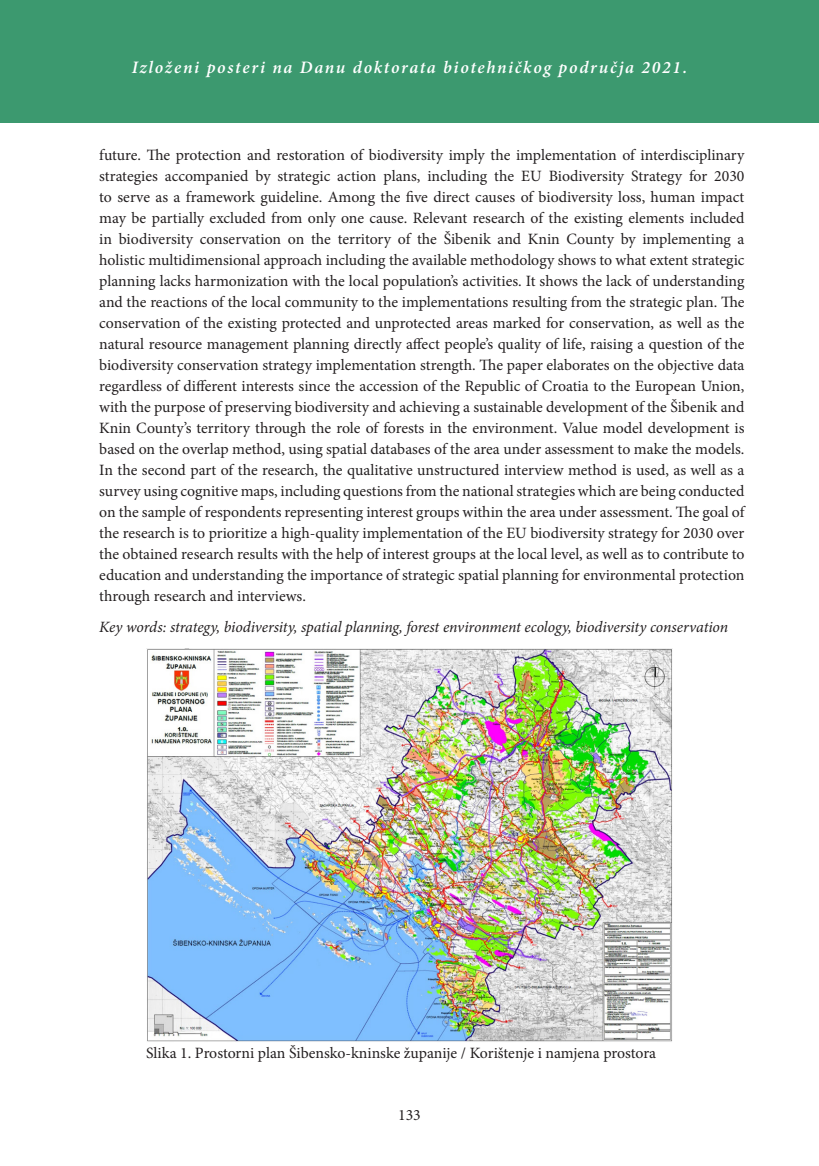
<style>
.page{position:relative;width:819px;height:1166px;background:#fff}
.page>*{position:absolute;margin:0;border:0;box-sizing:border-box;transform-origin:0 0}
.t1{font:italic 600 17.5px "Minion Pro";letter-spacing:.095em;color:#fff}
.Text_9{font:15.75px/21px "Minion Pro";letter-spacing:-.005em;color:#231f20;text-align:justify}
.Text_9-2{font:italic 15.75px "Minion Pro";letter-spacing:-.01em;color:#231f20}
</style>
<div class="page">
<div style="left:0;top:0;width:819px;height:123px;background:#3c996f"></div>
<img style="left:146px;top:648px;width:526px;height:394px">
<p class="t1" style="left:132px;top:55px;width:557px">Izloženi posteri na Danu doktorata biotehničkog područja 2021.</p>
<p class="Text_9" style="left:99px;top:145px;width:646px">future. The protection and restoration of biodiversity imply the implementation of interdisciplinary strategies accompanied by strategic action plans, including the EU Biodiversity Strategy for 2030 to serve as a framework guideline. Among the five direct causes of biodiversity loss, human impact may be partially excluded from only one cause. Relevant research of the existing elements included in biodiversity conservation on the territory of the Šibenik and Knin County by implementing a holistic multidimensional approach including the available methodology shows to what extent strategic planning lacks harmonization with the local population’s activities. It shows the lack of understanding and the reactions of the local community to the implementations resulting from the strategic plan. The conservation of the existing protected and unprotected areas marked for conservation, as well as the natural resource management planning directly affect people’s quality of life, raising a question of the biodiversity conservation strategy implementation strength. The paper elaborates on the objective data regardless of different interests since the accession of the Republic of Croatia to the European Union, with the purpose of preserving biodiversity and achieving a sustainable development of the Šibenik and Knin County’s territory through the role of forests in the environment. Value model development is based on the overlap method, using spatial databases of the area under assessment to make the models.<br>In the second part of the research, the qualitative unstructured interview method is used, as well as a survey using cognitive maps, including questions from the national strategies which are being conducted on the sample of respondents representing interest groups within the area under assessment. The goal of the research is to prioritize a high-quality implementation of the EU biodiversity strategy for 2030 over the obtained research results with the help of interest groups at the local level, as well as to contribute to education and understanding the importance of strategic spatial planning for environmental protection through research and interviews.</p>
<p class="Text_9-2" style="left:99px;top:616px;width:630px">Key words: strategy, biodiversity, spatial planning, forest environment ecology, biodiversity conservation</p>
<p class="Text_9" style="left:146px;top:1043px;width:511px">Slika 1. Prostorni plan Šibensko-kninske županije / Korištenje i namjena prostora</p>
<p class="Text_9" style="left:398px;top:1104px;width:24px">133</p>
</div>
